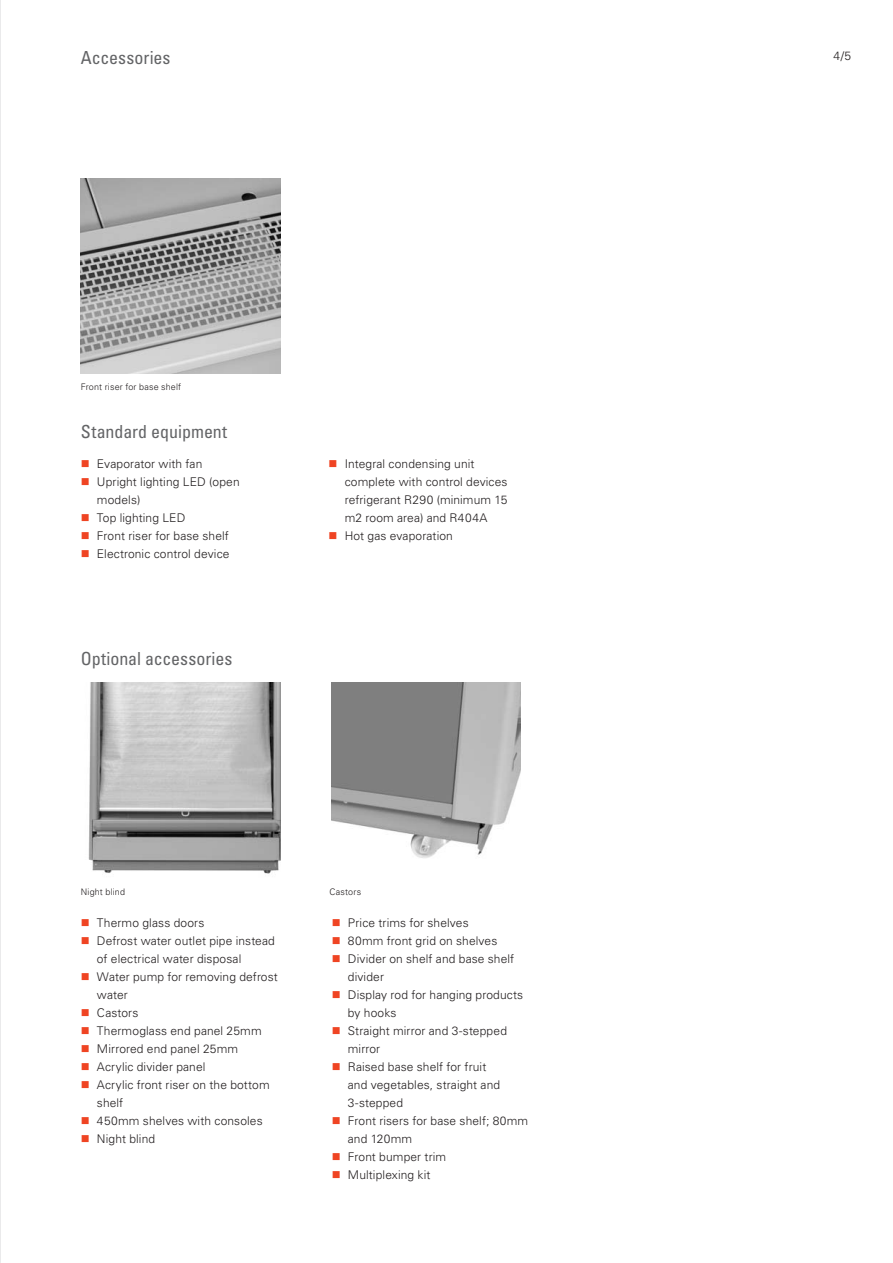
<style>
.page{position:relative;width:893px;height:1263px;background:#fff}
.page>*{position:absolute;margin:0;border:0;box-sizing:border-box;transform-origin:0 0}
.t1{font:condensed 18px "Univers LT Std";color:#636466}
.t2{font:300 12px/18px "Univers LT Std";letter-spacing:.01em;color:#231f20}
.t3{font:300 12px "Univers LTCYR 45";color:#231f20}
.t4{font:300 9px "Univers LT Std";letter-spacing:.02em;color:#231f20}
.s1{color:#ef4423}
</style>
<div class="page">
<img style="left:331px;top:683px;width:189px;height:175px">
<img style="left:81px;top:179px;width:200px;height:194px">
<img style="left:88px;top:683px;width:192px;height:191px">
<svg style="left:0;top:0;width:1px;height:1263px"></svg>
<h1 class="t1" style="left:81px;top:49px;width:91px">Accessories</h1>
<p class="t3" style="left:833px;top:51px;width:19px">4/5</p>
<p class="t4" style="left:81px;top:382px;width:102px">Front riser for base shelf</p>
<h1 class="t1" style="left:81px;top:423px;width:148px">Standard equipment</h1>
<p class="t2" style="left:81px;top:455px;width:123px"><span class="s1">■</span> Evaporator with fan</p>
<p class="t2" style="left:97px;top:473px;width:144px;text-indent:-16px"><span class="s1">■</span> Upright lighting LED (open models)</p>
<p class="t2" style="left:81px;top:509px;width:106px"><span class="s1">■</span> Top lighting LED</p>
<p class="t2" style="left:81px;top:527px;width:150px"><span class="s1">■</span> Front riser for base shelf</p>
<p class="t2" style="left:81px;top:545px;width:150px"><span class="s1">■</span> Electronic control device</p>
<h1 class="t1" style="left:81px;top:650px;width:153px">Optional accessories</h1>
<p class="t2" style="left:345px;top:455px;width:164px;text-indent:-16px"><span class="s1">■</span> Integral condensing unit complete with control devices refrigerant R290 (minimum 15 m2 room area) and R404A</p>
<p class="t2" style="left:328px;top:527px;width:126px"><span class="s1">■</span> Hot gas evaporation</p>
<p class="t4" style="left:81px;top:887px;width:46px">Night blind</p>
<p class="t2" style="left:81px;top:915px;width:125px"><span class="s1">■</span> Thermo glass doors</p>
<p class="t2" style="left:97px;top:933px;width:179px;text-indent:-16px"><span class="s1">■</span> Defrost water outlet pipe instead of electrical water disposal</p>
<p class="t2" style="left:97px;top:969px;width:182px;text-indent:-16px"><span class="s1">■</span> Water pump for removing defrost water</p>
<p class="t2" style="left:81px;top:1005px;width:59px"><span class="s1">■</span> Castors</p>
<p class="t2" style="left:81px;top:1023px;width:182px"><span class="s1">■</span> Thermoglass end panel 25mm</p>
<p class="t2" style="left:81px;top:1041px;width:159px"><span class="s1">■</span> Mirrored end panel 25mm</p>
<p class="t2" style="left:81px;top:1059px;width:126px"><span class="s1">■</span> Acrylic divider panel</p>
<p class="t2" style="left:97px;top:1077px;width:174px;text-indent:-16px"><span class="s1">■</span> Acrylic front riser on the bottom shelf</p>
<p class="t2" style="left:81px;top:1113px;width:183px"><span class="s1">■</span> 450mm shelves with consoles</p>
<p class="t2" style="left:81px;top:1131px;width:76px"><span class="s1">■</span> Night blind</p>
<p class="t4" style="left:330px;top:887px;width:33px">Castors</p>
<p class="t2" style="left:332px;top:915px;width:139px"><span class="s1">■</span> Price trims for shelves</p>
<p class="t2" style="left:332px;top:933px;width:167px"><span class="s1">■</span> 80mm front grid on shelves</p>
<p class="t2" style="left:348px;top:951px;width:168px;text-indent:-16px"><span class="s1">■</span> Divider on shelf and base shelf divider</p>
<p class="t2" style="left:348px;top:987px;width:177px;text-indent:-16px"><span class="s1">■</span> Display rod for hanging products by hooks</p>
<p class="t2" style="left:348px;top:1023px;width:161px;text-indent:-16px"><span class="s1">■</span> Straight mirror and 3-stepped mirror</p>
<p class="t2" style="left:348px;top:1059px;width:154px;text-indent:-16px"><span class="s1">■</span> Raised base shelf for fruit and vegetables, straight and<br>3-stepped</p>
<p class="t2" style="left:348px;top:1113px;width:182px;text-indent:-16px"><span class="s1">■</span> Front risers for base shelf; 80mm and 120mm</p>
<p class="t2" style="left:332px;top:1149px;width:116px"><span class="s1">■</span> Front bumper trim</p>
<p class="t2" style="left:332px;top:1167px;width:100px"><span class="s1">■</span> Multiplexing kit</p>
</div>
